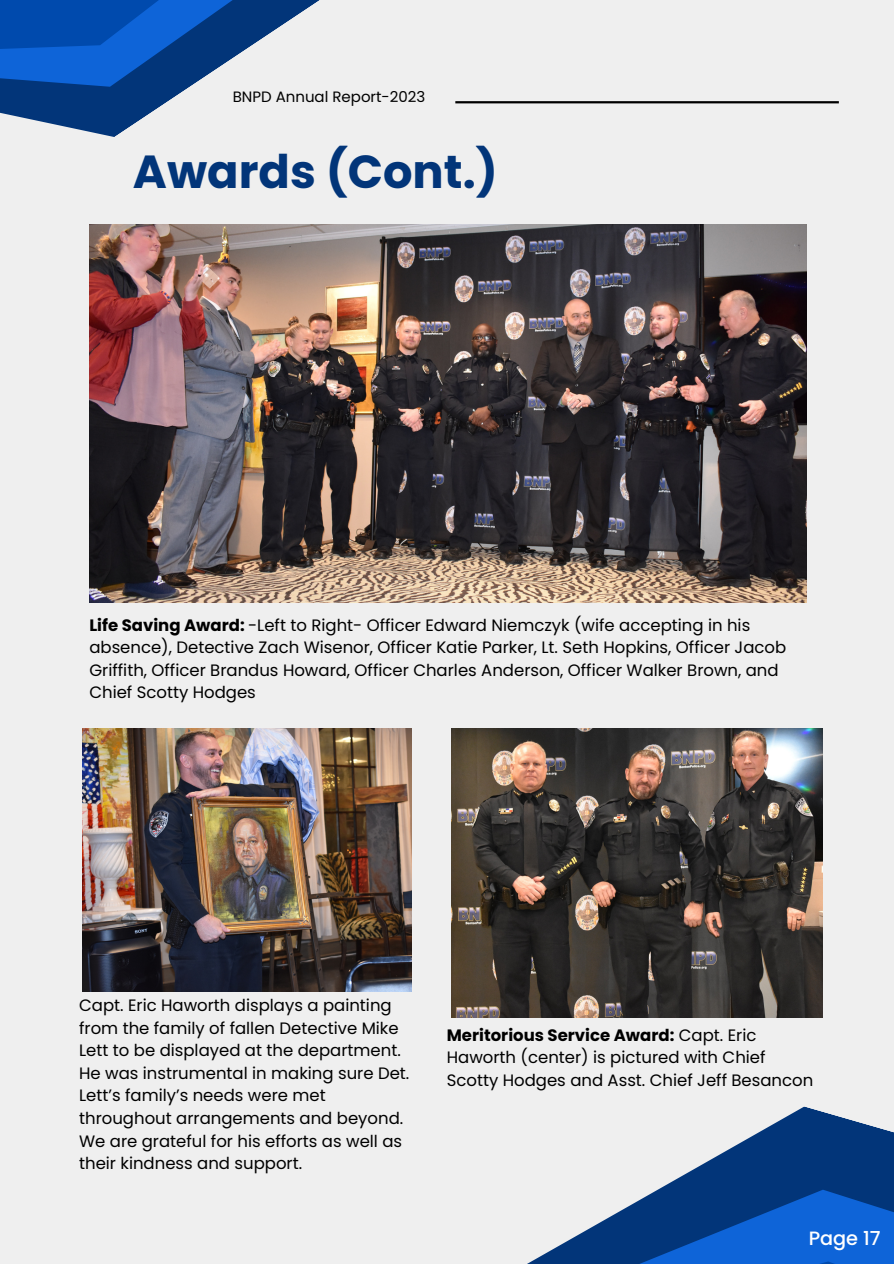
<style>
.page{position:relative;width:894px;height:1264px;background:#fff}
.page>*{position:absolute;margin:0;border:0;box-sizing:border-box;transform-origin:0 0}
.t1{font:700 46.35px "Poppins";color:#023579}
.t2{font:500 19.2px "Poppins";color:#fff}
.t3{font:16.5px/22.5px "Poppins";color:#000}
.t4{font:15px "Poppins";color:#000}
.s1{font-weight:700}
</style>
<div class="page">
<div style="left:0;top:0;width:893px;height:1263px;background:#efefef"></div>
<svg style="left:529px;top:1119px;width:364px;height:144px"></svg>
<svg style="left:0;top:0;width:483px;height:137px"></svg>
<hr style="left:455px;top:101px;width:383px;height:2px;background:#000">
<img style="left:89px;top:224px;width:717px;height:378px">
<img style="left:451px;top:728px;width:371px;height:289px">
<img style="left:83px;top:728px;width:328px;height:263px">
<p class="t4" style="left:233px;top:87px;width:194px">BNPD Annual Report-2023</p>
<p class="t1" style="left:133px;top:139px;width:366px">Awards (Cont.)</p>
<p class="t3" style="left:89px;top:613px;width:698px"><span class="s1">Life Saving Award:</span> -Left to Right- Officer Edward Niemczyk (wife accepting in his absence), Detective Zach Wisenor, Officer Katie Parker, Lt. Seth Hopkins, Officer Jacob Griffith, Officer Brandus Howard, Officer Charles Anderson, Officer Walker Brown, and Chief Scotty Hodges</p>
<p class="t3" style="left:79px;top:994px;width:332px">Capt. Eric Haworth displays a painting from the family of fallen Detective Mike Lett to be displayed at the department.<br>He was instrumental in making sure Det.<br>Lett’s family’s needs were met</p>
<p class="t3" style="left:79px;top:1106px;width:325px;text-align:justify">throughout arrangements and beyond.<br>We are grateful for his efforts as well as their kindness and support.</p>
<p class="t3" style="left:446px;top:1023px;width:368px"><span class="s1">Meritorious Service Award:</span> Capt. Eric<br>Haworth (center) is pictured with Chief<br>Scotty Hodges and Asst. Chief Jeff Besancon</p>
<h2 class="t2" style="left:808px;top:1224px;width:73px">Page 17</h2>
</div>
